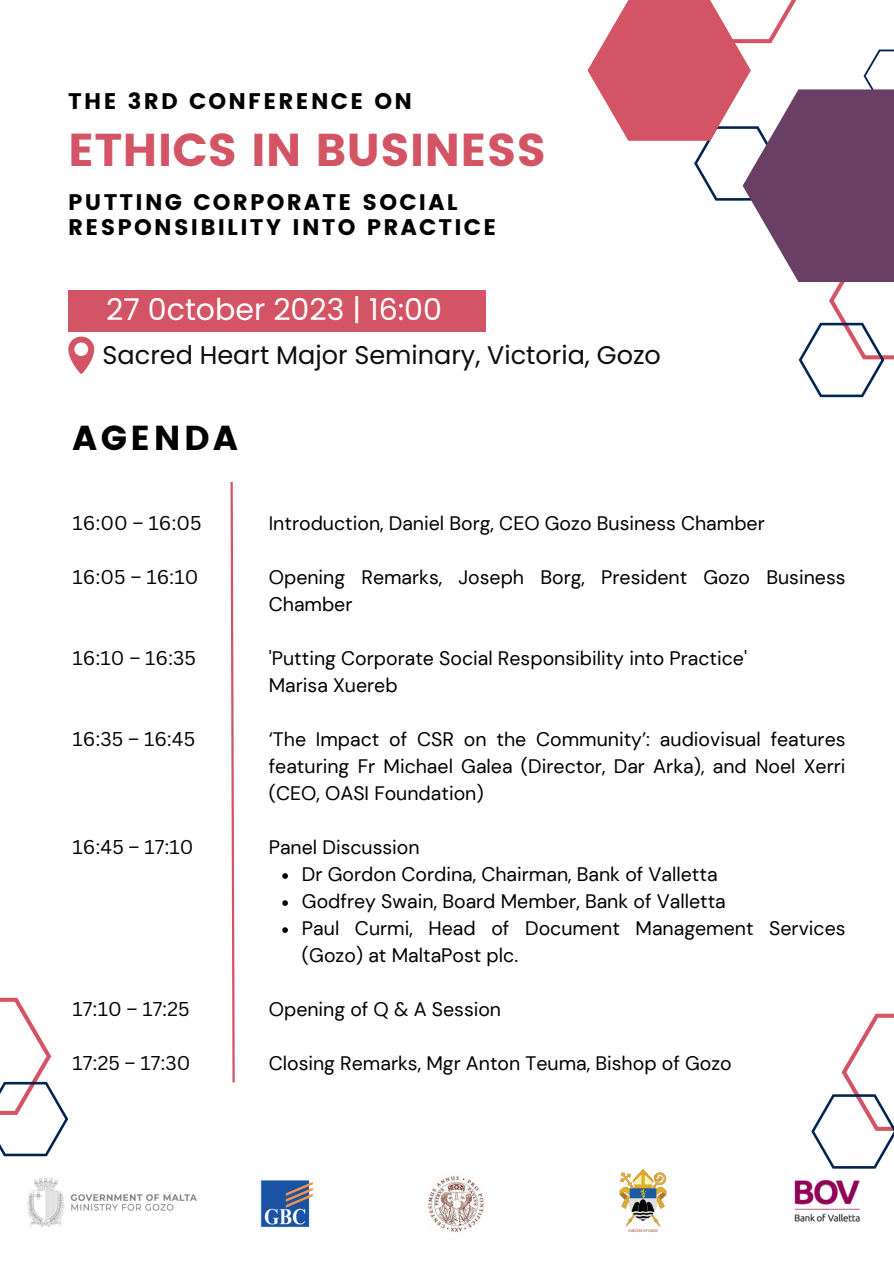
<style>
.page{position:relative;width:894px;height:1264px;background:#fff}
.page>*{position:absolute;margin:0;border:0;box-sizing:border-box;transform-origin:0 0}
.t1{font:45.9px "Poppins";color:#d35465}
.t2{font:34.5px "Poppins";letter-spacing:.1em;color:#000}
.t3{font:30px "Poppins";color:#fff}
.t4{font:25.5px "Poppins";color:#0e0c0d}
.t5{font:22.5px/24.8px "Poppins";letter-spacing:.1em;color:#000}
.t6{font:19.5px/27px "DM Sans";color:#000}
.t7{font:19.5px "Canva Sans";color:#000}
</style>
<div class="page">
<div style="left:68px;top:291px;width:418px;height:41px;background:#d35465"></div>
<svg style="left:68px;top:336px;width:26px;height:38px"></svg>
<svg style="left:230px;top:482px;width:5px;height:601px"></svg>
<img style="left:428px;top:1176px;width:56px;height:56px">
<img style="left:27px;top:1178px;width:169px;height:47px">
<img style="left:794px;top:1180px;width:67px;height:42px">
<img style="left:260px;top:1180px;width:54px;height:47px">
<img style="left:619px;top:1169px;width:48px;height:63px">
<svg style="left:0;top:997px;width:68px;height:159px"></svg>
<svg style="left:811px;top:1013px;width:82px;height:155px"></svg>
<svg style="left:282px;top:873px;width:6px;height:5px"></svg>
<svg style="left:282px;top:900px;width:6px;height:5px"></svg>
<svg style="left:282px;top:927px;width:6px;height:5px"></svg>
<svg style="left:587px;top:0;width:306px;height:397px"></svg>
<p class="t5" style="left:68px;top:88px;width:345px">THE 3RD CONFERENCE ON</p>
<p class="t1" style="left:68px;top:123px;width:479px">ETHICS IN BUSINESS</p>
<p class="t5" style="left:68px;top:190px;width:429px">PUTTING CORPORATE SOCIAL<br>RESPONSIBILITY INTO PRACTICE</p>
<p class="t3" style="left:106px;top:288px;width:337px">27 0ctober 2023 | 16:00</p>
<p class="t4" style="left:103px;top:337px;width:559px">Sacred Heart Major Seminary, Victoria, Gozo</p>
<p class="t2" style="left:73px;top:418px;width:166px">AGENDA</p>
<p class="t7" style="left:73px;top:509px;width:130px">16:00 – 16:05</p>
<p class="t7" style="left:73px;top:563px;width:127px">16:05 – 16:10</p>
<p class="t7" style="left:73px;top:644px;width:125px">16:10 – 16:35</p>
<p class="t7" style="left:73px;top:725px;width:124px">16:35 – 16:45</p>
<p class="t7" style="left:73px;top:833px;width:122px">16:45 – 17:10</p>
<p class="t7" style="left:73px;top:995px;width:118px">17:10 – 17:25</p>
<p class="t7" style="left:73px;top:1049px;width:119px">17:25 – 17:30</p>
<p class="t6" style="left:269px;top:509px;width:497px">Introduction, Daniel Borg, CEO Gozo Business Chamber</p>
<p class="t6" style="left:269px;top:563px;width:578px">Opening Remarks, Joseph Borg, President Gozo Business<br>Chamber</p>
<p class="t6" style="left:269px;top:644px;width:479px">'Putting Corporate Social Responsibility into Practice'</p>
<p class="t6" style="left:269px;top:671px;width:130px">Marisa Xuereb</p>
<p class="t6" style="left:269px;top:725px;width:578px;text-align:justify">‘The Impact of CSR on the Community’: audiovisual features featuring Fr Michael Galea (Director, Dar Arka), and Noel Xerri (CEO, OASI Foundation)</p>
<p class="t6" style="left:269px;top:833px;width:152px">Panel Discussion</p>
<p class="t6" style="left:302px;top:861px;width:417px">Dr Gordon Cordina, Chairman, Bank of Valletta</p>
<p class="t6" style="left:302px;top:888px;width:425px">Godfrey Swain, Board Member, Bank of Valletta</p>
<p class="t6" style="left:302px;top:915px;width:545px">Paul Curmi, Head of Document Management Services (Gozo) at MaltaPost plc.</p>
<p class="t6" style="left:269px;top:996px;width:234px">Opening of Q &amp; A Session</p>
<p class="t6" style="left:269px;top:1050px;width:464px">Closing Remarks, Mgr Anton Teuma, Bishop of Gozo</p>
</div>
